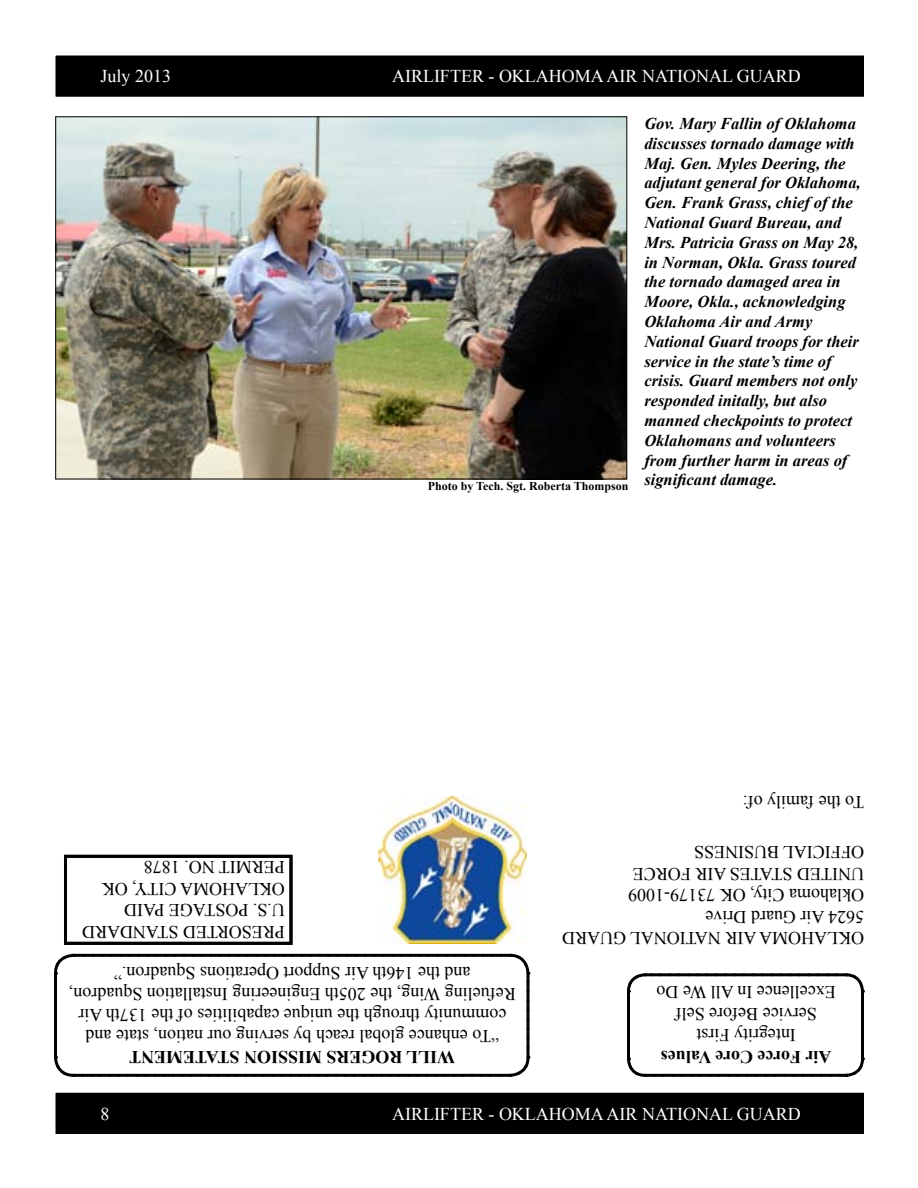
<style>
.page{position:relative;width:918px;height:1188px;background:#fff}
.page>*{position:absolute;margin:0;border:0;box-sizing:border-box;transform-origin:0 0}
.t1{font:18px/21.6px "Times New Roman";color:#000;text-align:center}
.t2{font:18px "Times New Roman";color:#fff}
.t3{font:700 18px "Times New Roman";color:#000}
.t4{font:italic 700 16.5px/19.8px "Times New Roman";color:#000}
.t5{font:700 12px "Times New Roman";color:#000}
</style>
<div class="page">
<div style="left:55px;top:55px;width:810px;height:43px;background:#000"></div>
<div style="left:54px;top:54px;width:812px;height:44px;border:2px solid #fff"></div>
<div style="left:55px;top:1092px;width:810px;height:43px;background:#000"></div>
<div style="left:54px;top:1091px;width:812px;height:45px;border:2px solid #fff"></div>
<svg style="left:846px;top:973px;width:18px;height:76px"></svg>
<svg style="left:627px;top:973px;width:210px;height:20px"></svg>
<svg style="left:627px;top:1001px;width:19px;height:76px"></svg>
<svg style="left:654px;top:1057px;width:211px;height:20px"></svg>
<svg style="left:64px;top:854px;width:229px;height:91px"></svg>
<div style="left:66px;top:857px;width:224px;height:86px;border:1px solid #000"></div>
<img style="left:379px;top:796px;width:147px;height:148px">
<svg style="left:510px;top:953px;width:20px;height:95px"></svg>
<svg style="left:74px;top:954px;width:427px;height:3px"></svg>
<svg style="left:54px;top:954px;width:14px;height:21px"></svg>
<svg style="left:54px;top:983px;width:21px;height:94px"></svg>
<svg style="left:82px;top:1056px;width:449px;height:21px"></svg>
<img style="left:58px;top:119px;width:567px;height:358px">
<p class="t2" style="left:100px;top:64px;width:72px">July 2013</p>
<p class="t2" style="left:392px;top:64px;width:410px">AIRLIFTER - OKLAHOMA AIR NATIONAL GUARD</p>
<p class="t1" style="left:285px;top:943px;width:204px;text-align:left;rotate:-180deg">PRESORTED STANDARD<br>U.S. POSTAGE PAID<br>OKLAHOMA CITY, OK<br>PERMIT NO. 1878</p>
<p class="t5" style="left:428px;top:478px;width:202px">Photo by Tech. Sgt. Roberta Thompson</p>
<p class="t4" style="left:644px;top:113px;width:218px">Gov. Mary Fallin of Oklahoma discusses tornado damage with<br>Maj. Gen. Myles Deering, the adjutant general for Oklahoma,<br>Gen. Frank Grass, chief of the<br>National Guard Bureau, and<br>Mrs. Patricia Grass on May 28, in Norman, Okla. Grass toured the tornado damaged area in<br>Moore, Okla., acknowledging<br>Oklahoma Air and Army<br>National Guard troops for their service in the state’s time of crisis. Guard members not only responded initally, but also manned checkpoints to protect<br>Oklahomans and volunteers from further harm in areas of significant damage.</p>
<p class="t1" style="left:864px;top:813px;width:123px;rotate:-180deg">To the family of:</p>
<p class="t1" style="left:864px;top:949px;width:303px;text-align:left;rotate:-180deg">OKLAHOMA AIR NATIONAL GUARD<br>5624 Air Guard Drive<br>Oklahoma City, OK 73179-1009<br>UNITED STATES AIR FORCE<br>OFFICIAL BUSINESS</p>
<p class="t1" style="left:516px;top:1047px;width:448px;line-height:21px;rotate:-180deg">“To enhance global reach by serving our nation, state and community through the unique capabilities of the 137th Air Refueling Wing, the 205th Engineering Installation Squadron, and the 146th Air Support Operations Squadron.”</p>
<p class="t3" style="left:455px;top:1070px;width:327px;rotate:-180deg">WILL ROGERS MISSION STATEMENT</p>
<p class="t1" style="left:836px;top:1046px;width:181px;rotate:-180deg">Integrity First<br>Service Before Self<br>Excellence In All We Do</p>
<p class="t3" style="left:831px;top:1069px;width:172px;rotate:-180deg">Air Force Core Values</p>
<p class="t2" style="left:100px;top:1101px;width:10px">8</p>
<p class="t2" style="left:392px;top:1101px;width:410px">AIRLIFTER - OKLAHOMA AIR NATIONAL GUARD</p>
</div>
